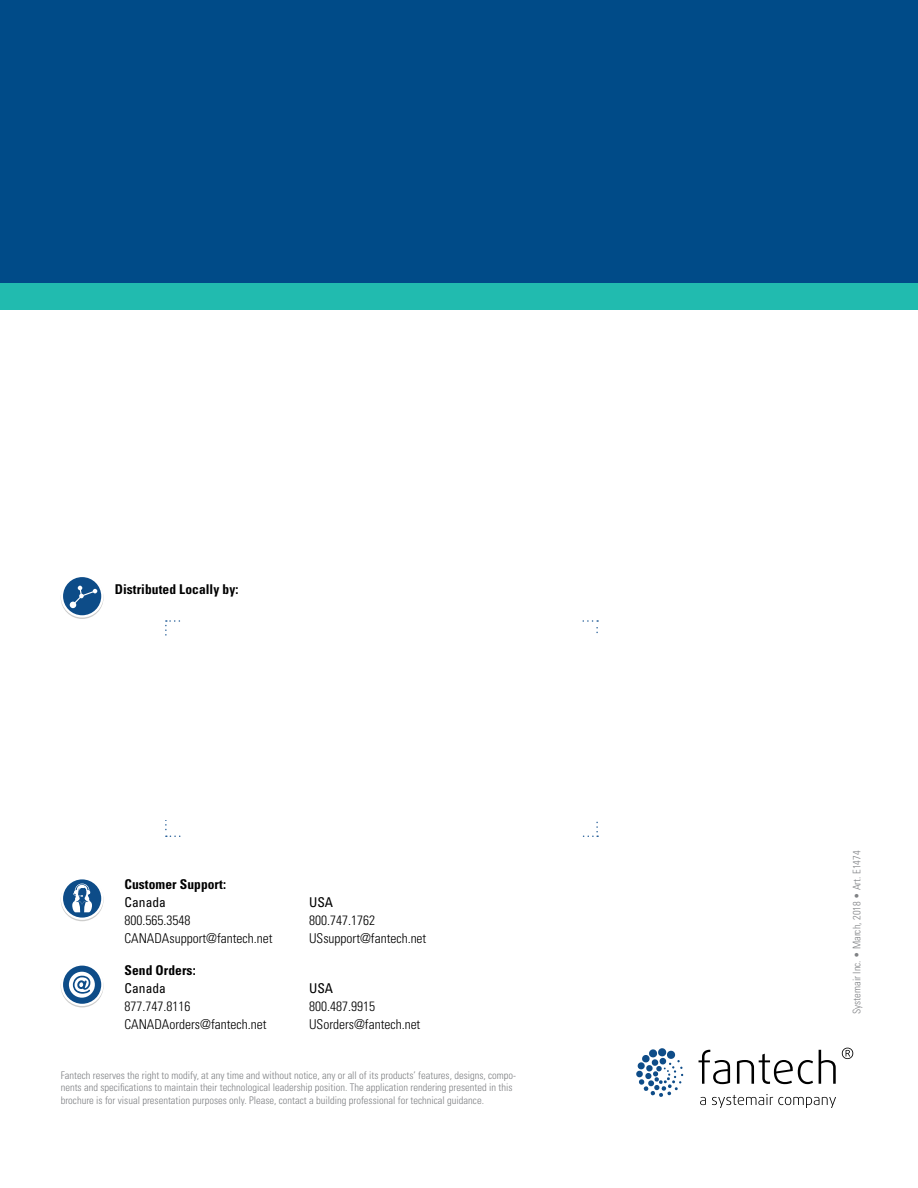
<style>
.page{position:relative;width:918px;height:1188px;background:#fff}
.page>*{position:absolute;margin:0;border:0;box-sizing:border-box;transform-origin:0 0}
.t1{font:300 condensed 13.5px/18px "Univers LT Std";color:#000}
.t2{font:700 condensed 13.5px "Univers LT Std";letter-spacing:.005em;color:#000}
.t3{font:condensed 13.5px "Univers LT Std";letter-spacing:.005em;color:#000}
.t4{font:300 condensed 10.5px/12.6px "Univers LT Std";color:#808285}
</style>
<div class="page">
<div style="left:0;top:0;width:918px;height:283px;background:#004b88"></div>
<div style="left:0;top:283px;width:918px;height:27px;background:#21bbaf"></div>
<svg style="left:636px;top:1048px;width:47px;height:49px"></svg>
<svg style="left:700px;top:1097px;width:6px;height:8px"></svg>
<svg style="left:712px;top:1094px;width:124px;height:14px"></svg>
<svg style="left:699px;top:1050px;width:31px;height:34px"></svg>
<svg style="left:737px;top:1054px;width:76px;height:30px"></svg>
<svg style="left:819px;top:1050px;width:17px;height:34px"></svg>
<svg style="left:842px;top:1048px;width:11px;height:11px"></svg>
<svg style="left:61px;top:878px;width:43px;height:43px"></svg>
<svg style="left:61px;top:877px;width:43px;height:43px"></svg>
<div style="left:63px;top:879px;width:38px;height:39px;background:#0d4c88;border-radius:50%"></div>
<svg style="left:72px;top:884px;width:20px;height:28px"></svg>
<svg style="left:61px;top:965px;width:43px;height:42px"></svg>
<svg style="left:61px;top:963px;width:43px;height:43px"></svg>
<div style="left:63px;top:966px;width:38px;height:38px;background:#0d4c88;border-radius:50%"></div>
<svg style="left:69px;top:972px;width:26px;height:26px"></svg>
<svg style="left:61px;top:576px;width:43px;height:43px"></svg>
<svg style="left:61px;top:575px;width:43px;height:43px"></svg>
<div style="left:63px;top:577px;width:38px;height:38px;background:#0d4c88;border-radius:50%"></div>
<svg style="left:70px;top:586px;width:27px;height:22px"></svg>
<p class="t2" style="left:115px;top:581px;width:125px">Distributed Locally by:</p>
<p class="t2" style="left:124px;top:876px;width:103px">Customer Support:</p>
<p class="t3" style="left:124px;top:894px;width:43px">Canada</p>
<p class="t1" style="left:124px;top:911px;width:150px">800.565.3548<br>CANADAsupport@fantech.net</p>
<p class="t2" style="left:124px;top:962px;width:73px">Send Orders:</p>
<p class="t3" style="left:124px;top:980px;width:43px">Canada</p>
<p class="t1" style="left:124px;top:998px;width:144px">877.747.8116<br>CANADAorders@fantech.net</p>
<p class="t3" style="left:309px;top:894px;width:26px">USA</p>
<p class="t1" style="left:309px;top:911px;width:119px">800.747.1762<br>USsupport@fantech.net</p>
<p class="t3" style="left:309px;top:980px;width:26px">USA</p>
<p class="t1" style="left:309px;top:998px;width:113px">800.487.9915<br>USorders@fantech.net</p>
<p class="t4" style="left:61px;top:1069px;width:457px">Fantech reserves the right to modify, at any time and without notice, any or all of its products’ features, designs, compo&shy;nents and specifications to maintain their technological leadership position. The application rendering presented in this brochure is for visual presentation purposes only. Please, contact a building professional for technical guidance.</p>
<p class="t4" style="left:851px;top:1014px;width:165px;rotate:-90deg">Systemair Inc. • March, 2018 • Art. E1474</p>
</div>
